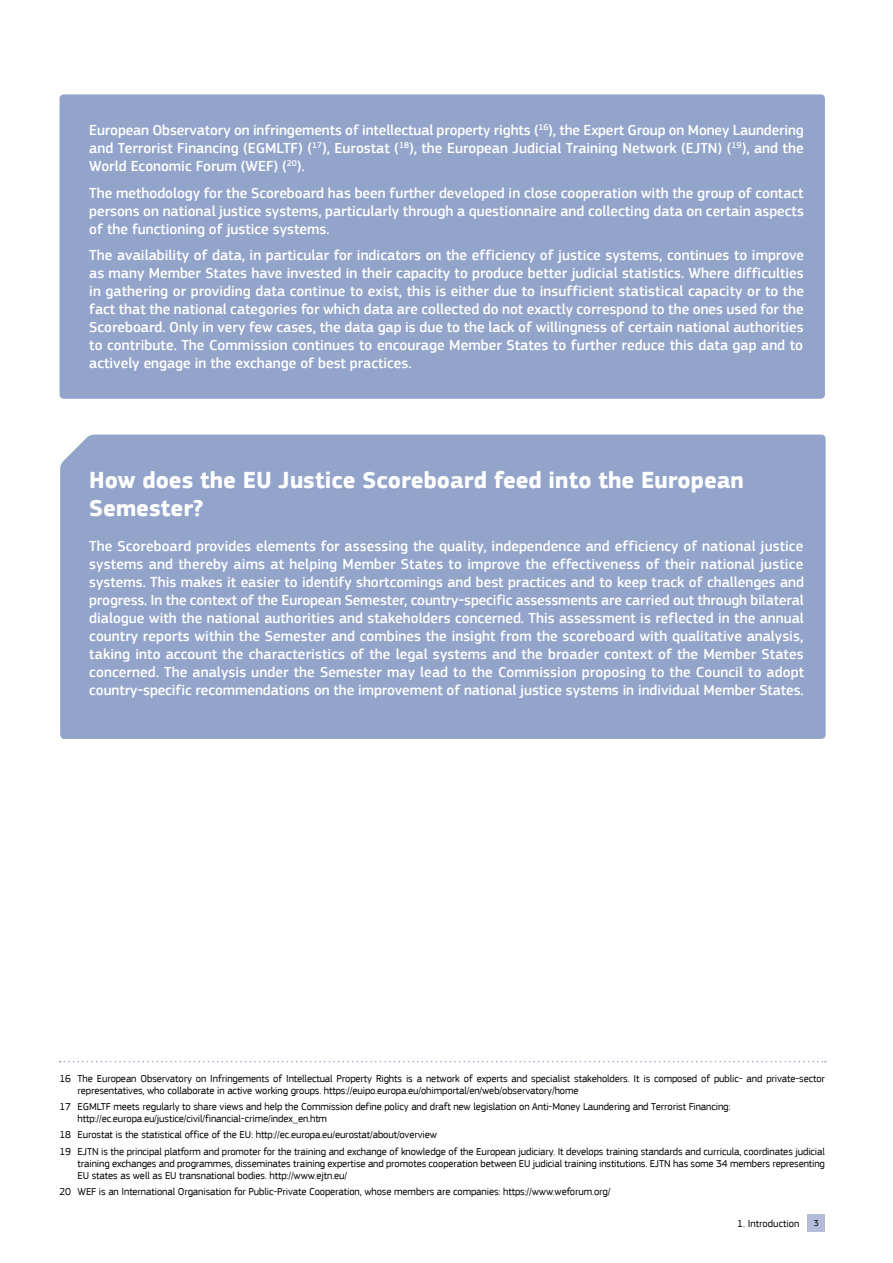
<style>
.page{position:relative;width:893px;height:1263px;background:#fff}
.page>*{position:absolute;margin:0;border:0;box-sizing:border-box;transform-origin:0 0}
.t1{font:700 24px/28.5px "EC Square Sans Pro";color:#fff}
.t2{font:500 15px/18px "EC Square Sans Pro";color:#fff;text-align:justify}
.t3{font:10.5px/12px "EC Square Sans Pro";letter-spacing:-.01em;color:#000}
.t4{font:9px "EC Square Sans Pro";color:#000}
</style>
<div class="page">
<div style="left:808px;top:1214px;width:17px;height:17px;background:#b3bddb"></div>
<div style="left:60px;top:94px;width:765px;height:305px;background:#93a4ca;border-radius:4px"></div>
<div style="left:60px;top:435px;width:766px;height:304px;background:#93a4ca"></div>
<div style="left:89px;top:464px;width:662px;height:32px;background:#93a4ca"></div>
<div style="left:89px;top:493px;width:115px;height:31px;background:#93a4ca"></div>
<svg style="left:60px;top:1061px;width:766px;height:1px"></svg>
<p class="t2" style="left:89px;top:122px;width:716px">European Observatory on infringements of intellectual property rights (<sup>16</sup>), the Expert Group on Money Laundering and Terrorist Financing (EGMLTF) (<sup>17</sup>), Eurostat (<sup>18</sup>), the European Judicial Training Network (EJTN) (<sup>19</sup>), and the World Economic Forum (WEF) (<sup>20</sup>).</p>
<p class="t2" style="left:89px;top:184px;width:716px">The methodology for the Scoreboard has been further developed in close cooperation with the group of contact persons on national justice systems, particularly through a questionnaire and collecting data on certain aspects of the functioning of justice systems.</p>
<p class="t2" style="left:89px;top:247px;width:716px">The availability of data, in particular for indicators on the efficiency of justice systems, continues to improve as many Member States have invested in their capacity to produce better judicial statistics. Where difficulties in gathering or providing data continue to exist, this is either due to insufficient statistical capacity or to the fact that the national categories for which data are collected do not exactly correspond to the ones used for the Scoreboard. Only in very few cases, the data gap is due to the lack of willingness of certain national authorities to contribute. The Commission continues to encourage Member States to further reduce this data gap and to actively engage in the exchange of best practices.</p>
<h1 class="t1" style="left:89px;top:466px;width:656px">How does the EU Justice Scoreboard feed into the European<br>Semester?</h1>
<p class="t2" style="left:89px;top:538px;width:716px">The Scoreboard provides elements for assessing the quality, independence and efficiency of national justice systems and thereby aims at helping Member States to improve the effectiveness of their national justice systems. This makes it easier to identify shortcomings and best practices and to keep track of challenges and progress. In the context of the European Semester, country-specific assessments are carried out through bilateral dialogue with the national authorities and stakeholders concerned. This assessment is reflected in the annual country reports within the Semester and combines the insight from the scoreboard with qualitative analysis, taking into account the characteristics of the legal systems and the broader context of the Member States concerned. The analysis under the Semester may lead to the Commission proposing to the Council to adopt country-specific recommendations on the improvement of national justice systems in individual Member States.</p>
<p class="t3" style="left:78px;top:1072px;width:749px;text-indent:-18px">16 The European Observatory on Infringements of Intellectual Property Rights is a network of experts and specialist stakeholders. It is composed of public- and private-sector representatives, who collaborate in active working groups. https://euipo.europa.eu/ohimportal/en/web/observatory/home</p>
<p class="t3" style="left:78px;top:1101px;width:654px;text-indent:-18px">17 EGMLTF meets regularly to share views and help the Commission define policy and draft new legislation on Anti-Money Laundering and Terrorist Financing: http://ec.europa.eu/justice/civil/financial-crime/index_en.htm</p>
<p class="t3" style="left:60px;top:1127px;width:767px;line-height:16.2px">18 Eurostat is the statistical office of the EU: http://ec.europa.eu/eurostat/about/overview<br>19 EJTN is the principal platform and promoter for the training and exchange of knowledge of the European judiciary. It develops training standards and curricula, coordinates judicial</p>
<p class="t3" style="left:78px;top:1157px;width:749px">training exchanges and programmes, disseminates training expertise and promotes cooperation between EU judicial training institutions. EJTN has some 34 members representing<br>EU states as well as EU transnational bodies. http://www.ejtn.eu/</p>
<p class="t3" style="left:60px;top:1185px;width:552px">20 WEF is an International Organisation for Public-Private Cooperation, whose members are companies: https://www.weforum.org/</p>
<p class="t3" style="left:737px;top:1217px;width:64px">1. Introduction</p>
<p class="t4" style="left:814px;top:1218px;width:7px">3</p>
</div>
